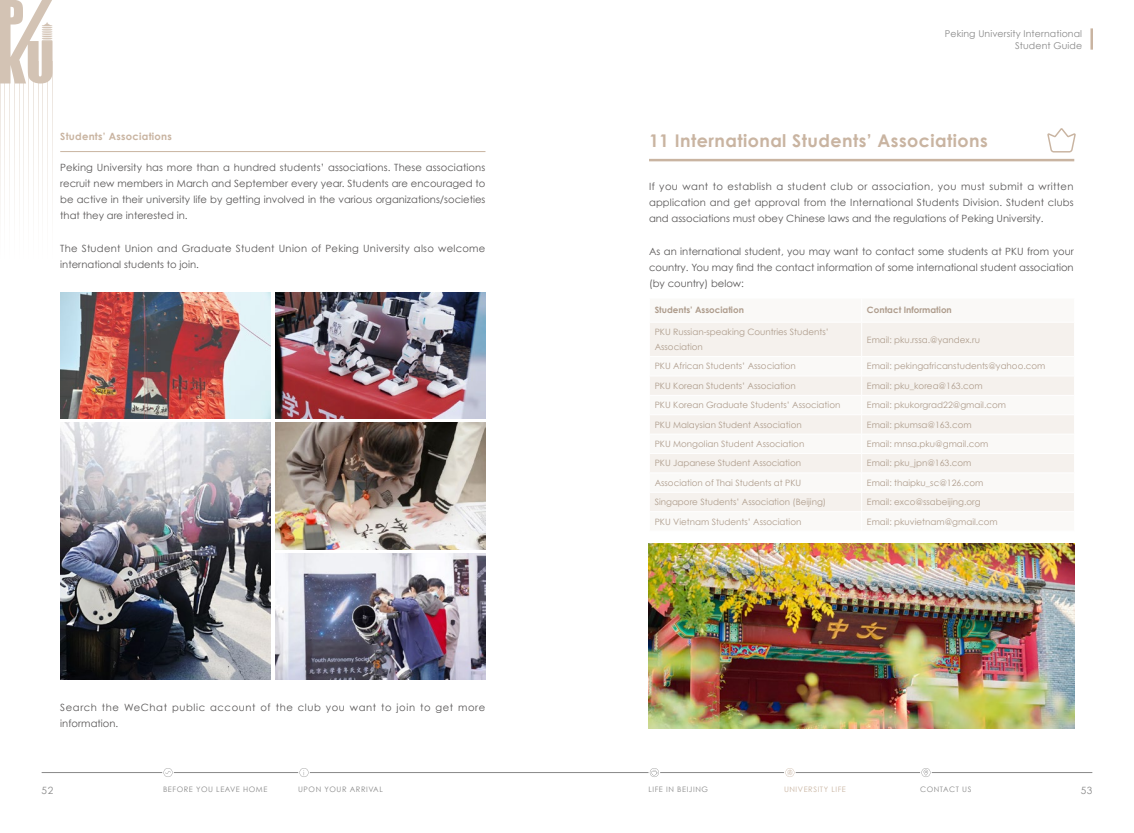
<style>
.page{position:relative;width:1134px;height:833px;background:#fff}
.page>*{position:absolute;margin:0;border:0;box-sizing:border-box;transform-origin:0 0}
.t1{font:700 17.5px "Century Gothic";letter-spacing:.025em;color:#c9b4a1}
.t2{font:10px/16.2px "Century Gothic";color:#595757;text-align:justify}
.t3{font:10px/16.2px "Century Gothic";letter-spacing:.025em;color:#595757}
.t4{font:10px/16.2px "Century Gothic";letter-spacing:.06em;color:#595757}
.t5{font:700 10px "Century Gothic";letter-spacing:.025em;color:#c9b4a1}
.t6{font:10px "Century Gothic";color:#898989}
.t7{font:9.38px/11.2px "Century Gothic";letter-spacing:.01em;color:#898989;text-align:right}
.t8{font:8.75px/15px "Century Gothic";color:#ae9c8c}
.t9{font:700 8.75px "Century Gothic";color:#ae9c8c}
.t10{font:7.5px "Century Gothic";letter-spacing:.075em;color:#898989}
.t11{font:7.5px "Century Gothic";letter-spacing:.075em;color:#c9b4a1}
</style>
<div class="page">
<hr style="left:60px;top:151px;width:425px;height:1px;background:#c9b4a1">
<hr style="left:649px;top:159px;width:425px;height:2px;background:#c9b4a1">
<img style="left:648px;top:543px;width:426px;height:185px">
<svg style="left:1047px;top:128px;width:29px;height:24px"></svg>
<svg style="left:650px;top:323px;width:424px;height:188px;fill:#f5f1ed"></svg>
<hr style="left:861px;top:322px;width:1px;height:34px;background:#fff">
<hr style="left:649px;top:356px;width:213px;height:1px;background:#fff">
<hr style="left:862px;top:356px;width:213px;height:1px;background:#fff">
<svg style="left:861px;top:357px;width:1px;height:154px"></svg>
<hr style="left:649px;top:376px;width:213px;height:1px;background:#fff">
<hr style="left:862px;top:376px;width:213px;height:1px;background:#fff">
<hr style="left:649px;top:395px;width:213px;height:1px;background:#fff">
<hr style="left:862px;top:395px;width:213px;height:1px;background:#fff">
<hr style="left:649px;top:414px;width:213px;height:1px;background:#fff">
<hr style="left:862px;top:414px;width:213px;height:1px;background:#fff">
<hr style="left:649px;top:434px;width:213px;height:1px;background:#fff">
<hr style="left:862px;top:434px;width:213px;height:1px;background:#fff">
<hr style="left:649px;top:453px;width:213px;height:1px;background:#fff">
<hr style="left:862px;top:453px;width:213px;height:1px;background:#fff">
<hr style="left:649px;top:472px;width:213px;height:1px;background:#fff">
<hr style="left:862px;top:472px;width:213px;height:1px;background:#fff">
<hr style="left:649px;top:492px;width:213px;height:1px;background:#fff">
<hr style="left:862px;top:492px;width:213px;height:1px;background:#fff">
<img style="left:60px;top:292px;width:211px;height:127px">
<img style="left:60px;top:423px;width:211px;height:256px">
<img style="left:275px;top:292px;width:210px;height:127px">
<img style="left:275px;top:423px;width:210px;height:126px">
<img style="left:275px;top:553px;width:210px;height:126px">
<hr style="left:1090px;top:28px;width:3px;height:22px;background:#c9b4a1">
<hr style="left:42px;top:772px;width:1050px;height:1px;background:#898989">
<div style="left:648px;top:766px;width:12px;height:12px;background:#fff;border-radius:50%"></div>
<svg style="left:299px;top:768px;width:9px;height:9px"></svg>
<svg style="left:164px;top:768px;width:9px;height:9px"></svg>
<svg style="left:785px;top:768px;width:9px;height:9px"></svg>
<svg style="left:650px;top:768px;width:9px;height:9px"></svg>
<svg style="left:921px;top:768px;width:9px;height:9px"></svg>
<hr style="left:52px;top:61px;width:1px;height:210px;background:#c9b4a1">
<hr style="left:47px;top:61px;width:1px;height:210px;background:#c9b4a1">
<hr style="left:43px;top:61px;width:1px;height:210px;background:#c9b4a1">
<hr style="left:38px;top:61px;width:1px;height:210px;background:#c9b4a1">
<hr style="left:33px;top:61px;width:1px;height:210px;background:#c9b4a1">
<hr style="left:28px;top:61px;width:1px;height:210px;background:#c9b4a1">
<hr style="left:24px;top:82px;width:1px;height:189px;background:#c9b4a1">
<hr style="left:19px;top:61px;width:1px;height:210px;background:#c9b4a1">
<hr style="left:14px;top:61px;width:1px;height:210px;background:#c9b4a1">
<hr style="left:10px;top:61px;width:1px;height:210px;background:#c9b4a1">
<hr style="left:5px;top:61px;width:1px;height:210px;background:#c9b4a1">
<hr style="left:0;top:61px;width:1px;height:210px;background:#c9b4a1">
<svg style="left:0;top:0;width:53px;height:83px"></svg>
<p class="t5" style="left:60px;top:130px;width:113px">Students’ Associations</p>
<p class="t2" style="left:60px;top:159px;width:427px">Peking University has more than a hundred students’ associations. These associations recruit new members in March and September every year. Students are encouraged to be active in their university life by getting involved in the various organizations/societies that they are interested in.</p>
<p class="t3" style="left:60px;top:240px;width:427px">The Student Union and Graduate Student Union of Peking University also welcome international students to join.</p>
<p class="t4" style="left:60px;top:699px;width:427px">Search the WeChat public account of the club you want to join to get more information.</p>
<p class="t7" style="left:945px;top:28px;width:139px">Peking University International<br>Student Guide</p>
<h1 class="t1" style="left:649px;top:130px;width:340px">11 International Students’ Associations</h1>
<p class="t2" style="left:649px;top:178px;width:426px">If you want to establish a student club or association, you must submit a written application and get approval from the International Students Division. Student clubs and associations must obey Chinese laws and the regulations of Peking University.</p>
<p class="t2" style="left:649px;top:243px;width:426px">As an international student, you may want to contact some students at PKU from your country. You may find the contact information of some international student association (by country) below:</p>
<p class="t9" style="left:655px;top:304px;width:91px">Students’ Association</p>
<p class="t9" style="left:867px;top:304px;width:86px">Contact Information</p>
<p class="t8" style="left:655px;top:324px;width:176px">PKU Russian-speaking Countries Students’<br>Association</p>
<p class="t8" style="left:867px;top:332px;width:114px">Email: pku.rssa.@yandex.ru</p>
<p class="t8" style="left:655px;top:359px;width:143px">PKU African Students’ Association</p>
<p class="t8" style="left:867px;top:359px;width:180px">Email: pekingafricanstudents@yahoo.com</p>
<p class="t8" style="left:655px;top:378px;width:143px">PKU Korean Students’ Association</p>
<p class="t8" style="left:867px;top:378px;width:117px">Email: pku_korea@163.com</p>
<p class="t8" style="left:655px;top:397px;width:187px">PKU Korean Graduate Students’ Association</p>
<p class="t8" style="left:867px;top:397px;width:141px">Email: pkukorgrad22@gmail.com</p>
<p class="t8" style="left:655px;top:417px;width:149px">PKU Malaysian Student Association</p>
<p class="t8" style="left:867px;top:417px;width:106px">Email: pkumsa@163.com</p>
<p class="t8" style="left:655px;top:436px;width:151px">PKU Mongolian Student Association</p>
<p class="t8" style="left:867px;top:436px;width:123px">Email: mnsa.pku@gmail.com</p>
<p class="t8" style="left:655px;top:455px;width:148px">PKU Japanese Student Association</p>
<p class="t8" style="left:867px;top:455px;width:106px">Email: pku_jpn@163.com</p>
<p class="t8" style="left:655px;top:475px;width:148px">Association of Thai Students at PKU</p>
<p class="t8" style="left:867px;top:475px;width:118px">Email: thaipku_sc@126.com</p>
<p class="t8" style="left:655px;top:494px;width:173px">Singapore Students’ Association (Beijing)</p>
<p class="t8" style="left:867px;top:494px;width:115px">Email: exco@ssabeijing.org</p>
<p class="t8" style="left:655px;top:514px;width:148px">PKU Vietnam Students’ Association</p>
<p class="t8" style="left:867px;top:514px;width:132px">Email: pkuvietnam@gmail.com</p>
<p class="t6" style="left:42px;top:784px;width:13px">52</p>
<p class="t10" style="left:163px;top:784px;width:106px">BEFORE YOU LEAVE HOME</p>
<p class="t10" style="left:298px;top:785px;width:86px">UPON YOUR ARRIVAL</p>
<p class="t10" style="left:648px;top:785px;width:61px">LIFE IN BEIJING</p>
<p class="t11" style="left:784px;top:785px;width:63px">UNIVERSITY LIFE</p>
<p class="t10" style="left:920px;top:785px;width:53px">CONTACT US</p>
<p class="t6" style="left:1081px;top:784px;width:13px">53</p>
</div>
